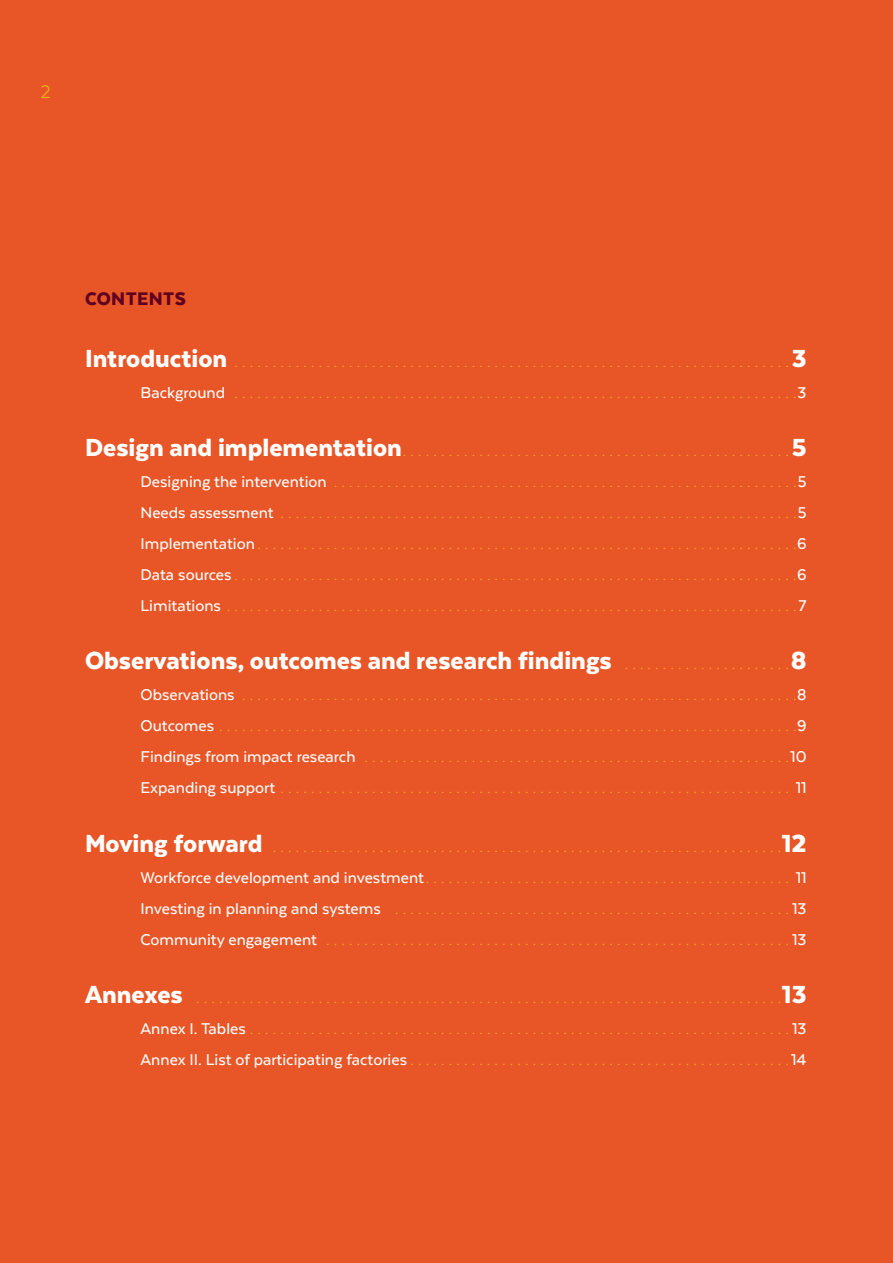
<style>
.page{position:relative;width:893px;height:1263px;background:#e85627}
.page>*{position:absolute;margin:0;border:0;box-sizing:border-box;transform-origin:0 0}
.t1{font:900 28.5px "Texta";color:#fff}
.t2{font:900 21px "Texta";letter-spacing:.02em;color:#5f0020}
.t3{font:21px "Texta";color:#f3b113}
.t4{font:18px/31px "Texta";color:#f3b113;text-align:justify}
.s1{font-weight:900;font-size:28.5px;color:#fff}
.s2{font-weight:500;color:#fff}
.s3{font-weight:400;font-size:18px;color:#f3b113}
</style>
<div class="page">
<p class="t3" style="left:40px;top:81px;width:12px">2</p>
<p class="t2" style="left:85px;top:290px;width:102px">CONTENTS</p>
<p class="t4" style="left:85px;top:346px;width:723px;text-align:right"><span class="s1">Introduction</span> .........................................................................<span class="s1">3<br></span><span class="s2">Background</span> ..........................................................................<span class="s2">3</span></p>
<p class="t4" style="left:141px;top:435px;width:668px;text-indent:-55px"><span class="s1">Design and implementation</span>...................................................<span class="s1">5<br></span><span class="s2">Designing the intervention</span> .............................................................<span class="s2">5<br>Needs assessment</span> ....................................................................<span class="s2">5<br>Implementation</span>.......................................................................<span class="s2">6<br>Data sources</span>..........................................................................<span class="s2">6<br>Limitations</span> ...........................................................................<span class="s2">7</span></p>
<h1 class="t1" style="left:85px;top:649px;width:723px">Observations, outcomes and research findings <span class="s3">. . . . . . . . . . . . . . . . . . . . . .</span>8</h1>
<p class="t4" style="left:141px;top:679px;width:668px"><span class="s2">Observations</span> .........................................................................<span class="s2">8<br>Outcomes</span> ............................................................................<span class="s2">9<br>Findings from impact research</span> ........................................................<span class="s2">10<br>Expanding support</span> ................................................................... <span class="s2">11</span></p>
<p class="t4" style="left:141px;top:831px;width:668px;text-indent:-55px"><span class="s1">Moving forward</span> ...................................................................<span class="s1">12<br></span><span class="s2">Workforce development and investment</span>................................................ <span class="s2">11<br>Investing in planning and systems</span> ....................................................<span class="s2">13<br>Community engagement</span> .............................................................<span class="s2">13</span></p>
<p class="t4" style="left:141px;top:982px;width:668px;text-indent:-55px"><span class="s1">Annexes</span> .............................................................................<span class="s1">13<br></span><span class="s2">Annex I. Tables</span> .......................................................................<span class="s2">13<br>Annex II. List of participating factories</span>..................................................<span class="s2">14</span></p>
</div>
